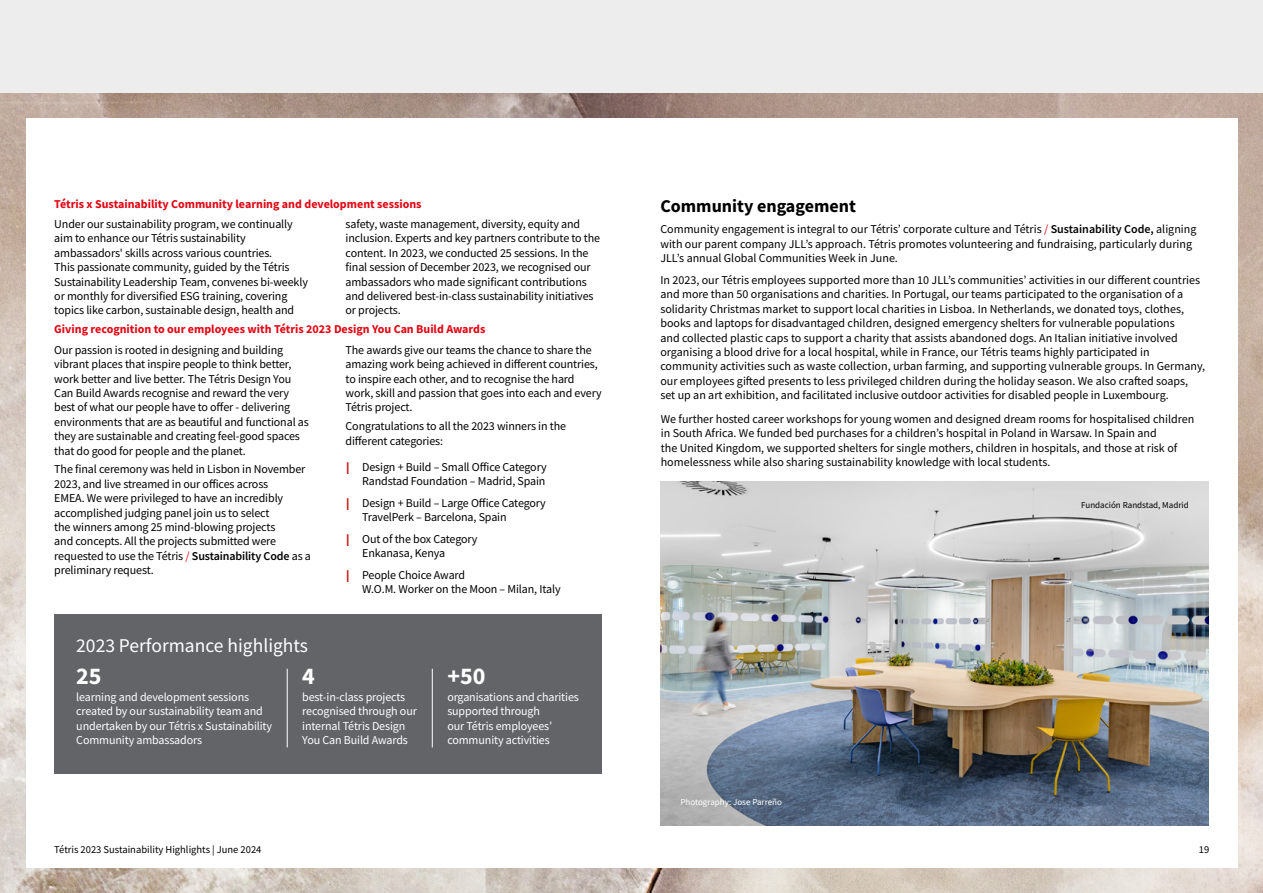
<style>
.page{position:relative;width:1263px;height:893px;background:#fff}
.page>*{position:absolute;margin:0;border:0;box-sizing:border-box;transform-origin:0 0}
.t1{font:700 24px "Source Sans Pro";color:#fff}
.t2{font:19.5px "Source Sans Pro";color:#fff}
.t3{font:700 18px "Source Sans Pro";color:#000}
.t4{font:12px/14.4px "Source Sans Pro";letter-spacing:-.01em;color:#000}
.t5{font:12px/14.4px "Source Sans Pro";letter-spacing:-.01em;color:#fff}
.t6{font:700 12px "Source Sans Pro";color:#e30613}
.t7{font:10.5px "Source Sans Pro";color:#000}
.t8{font:9px "Source Sans Pro";color:#000}
.t9{font:9px "Source Sans Pro";color:#fff}
.s1{color:#e30613}
.s2{font-weight:600}
.s3{font-size:18px;color:#cd1719}
</style>
<div class="page">
<img style="left:0;top:92px;width:1263px;height:801px">
<div style="left:26px;top:118px;width:1211px;height:749px;background:#fff"></div>
<div style="left:54px;top:614px;width:548px;height:160px;background:#626468"></div>
<hr style="left:287px;top:669px;width:1px;height:78px;background:#fff">
<hr style="left:432px;top:669px;width:1px;height:78px;background:#fff">
<img style="left:660px;top:481px;width:549px;height:344px">
<div style="left:0;top:0;width:1263px;height:92px;background:#ededed"></div>
<p class="t6" style="left:54px;top:196px;width:369px">Tétris x Sustainability Community learning and development sessions</p>
<p class="t4" style="left:54px;top:217px;width:255px">Under our sustainability program, we continually aim to enhance our Tétris sustainability ambassadors' skills across various countries.<br>This passionate community, guided by the Tétris Sustainability Leadership Team, convenes bi-weekly or monthly for diversified ESG training, covering topics like carbon, sustainable design, health and</p>
<p class="t4" style="left:346px;top:217px;width:256px">safety, waste management, diversity, equity and inclusion. Experts and key partners contribute to the content. In 2023, we conducted 25 sessions. In the final session of December 2023, we recognised our ambassadors who made significant contributions and delivered best-in-class sustainability initiatives or projects.</p>
<p class="t6" style="left:54px;top:321px;width:433px">Giving recognition to our employees with Tétris 2023 Design You Can Build Awards</p>
<p class="t4" style="left:54px;top:342px;width:256px">Our passion is rooted in designing and building vibrant places that inspire people to think better, work better and live better. The Tétris Design You Can Build Awards recognise and reward the very best of what our people have to offer - delivering environments that are as beautiful and functional as they are sustainable and creating feel-good spaces that do good for people and the planet.</p>
<p class="t4" style="left:54px;top:462px;width:258px">The final ceremony was held in Lisbon in November 2023, and live streamed in our offices across<br>EMEA. We were privileged to have an incredibly accomplished judging panel join us to select<br>the winners among 25 mind-blowing projects<br>and concepts. All the projects submitted were requested to use the Tétris <span class="s1">/</span> <span class="s2">Sustainability Code</span> as a preliminary request.</p>
<p class="t4" style="left:346px;top:342px;width:258px">The awards give our teams the chance to share the amazing work being achieved in different countries, to inspire each other, and to recognise the hard work, skill and passion that goes into each and every Tétris project.</p>
<p class="t4" style="left:346px;top:419px;width:222px">Congratulations to all the 2023 winners in the different categories:</p>
<p class="t4" style="left:346px;top:459px;width:203px;text-align:right"><span class="s3">І</span> Design + Build – Small Office Category<br>Randstad Foundation – Madrid, Spain</p>
<p class="t4" style="left:362px;top:495px;width:185px;text-indent:-17px"><span class="s3">І</span> Design + Build – Large Office Category<br>TravelPerk – Barcelona, Spain</p>
<p class="t4" style="left:362px;top:531px;width:117px;text-indent:-17px"><span class="s3">І</span> Out of the box Category<br>Enkanasa, Kenya</p>
<p class="t4" style="left:362px;top:567px;width:200px;text-indent:-17px"><span class="s3">І</span> People Choice Award<br>W.O.M. Worker on the Moon – Milan, Italy</p>
<h2 class="t2" style="left:76px;top:633px;width:233px">2023 Performance highlights</h2>
<p class="t5" style="left:76px;top:690px;width:197px">learning and development sessions created by our sustainability team and undertaken by our Tétris x Sustainability Community ambassadors</p>
<h1 class="t1" style="left:76px;top:660px;width:27px">25</h1>
<h1 class="t1" style="left:302px;top:660px;width:14px">4</h1>
<p class="t5" style="left:302px;top:690px;width:116px">best-in-class projects recognised through our internal Tétris Design<br>You Can Build Awards</p>
<h1 class="t1" style="left:447px;top:660px;width:40px">+50</h1>
<p class="t5" style="left:447px;top:690px;width:133px">organisations and charities supported through<br>our Tétris employees’ community activities</p>
<h3 class="t3" style="left:660px;top:194px;width:197px">Community engagement</h3>
<p class="t4" style="left:660px;top:222px;width:538px">Community engagement is integral to our Tétris’ corporate culture and Tétris <span class="s1">/</span> <span class="s2">Sustainability Code,</span> aligning with our parent company JLL’s approach. Tétris promotes volunteering and fundraising, particularly during<br>JLL’s annual Global Communities Week in June.</p>
<p class="t4" style="left:660px;top:273px;width:546px">In 2023, our Tétris employees supported more than 10 JLL’s communities’ activities in our different countries and more than 50 organisations and charities. In Portugal, our teams participated to the organisation of a solidarity Christmas market to support local charities in Lisboa. In Netherlands, we donated toys, clothes, books and laptops for disadvantaged children, designed emergency shelters for vulnerable populations<br>and collected plastic caps to support a charity that assists abandoned dogs. An Italian initiative involved organising a blood drive for a local hospital, while in France, our Tétris teams highly participated in community activities such as waste collection, urban farming, and supporting vulnerable groups. In Germany, our employees gifted presents to less privileged children during the holiday season. We also crafted soaps, set up an art exhibition, and facilitated inclusive outdoor activities for disabled people in Luxembourg.</p>
<p class="t4" style="left:661px;top:412px;width:535px">We further hosted career workshops for young women and designed dream rooms for hospitalised children in South Africa. We funded bed purchases for a children’s hospital in Poland in Warsaw. In Spain and<br>the United Kingdom, we supported shelters for single mothers, children in hospitals, and those at risk of homelessness while also sharing sustainability knowledge with local students.</p>
<p class="t9" style="left:680px;top:796px;width:103px">Photography: Jose Parreño</p>
<p class="t8" style="left:1081px;top:499px;width:109px">Fundación Randstad, Madrid</p>
<p class="t7" style="left:54px;top:842px;width:209px">Tétris 2023 Sustainability Highlights | June 2024</p>
<p class="t7" style="left:1199px;top:842px;width:12px">19</p>
</div>
